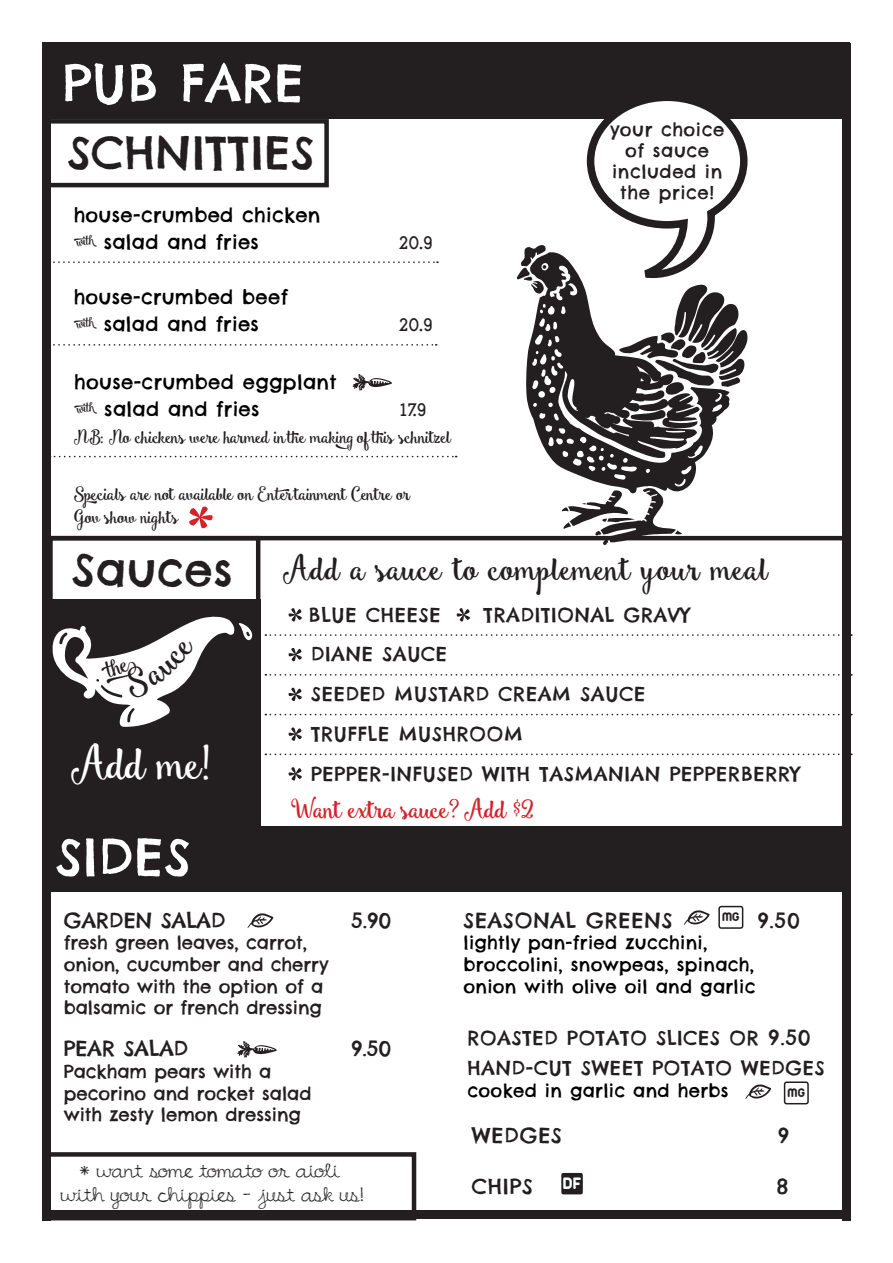
<style>
.page{position:relative;width:893px;height:1263px;background:#fff}
.page>*{position:absolute;margin:0;border:0;box-sizing:border-box;transform-origin:0 0}
.t1{font:51px "Chelsea Market";letter-spacing:.015em;color:#fff}
.t2{font:45px "Chelsea Market";letter-spacing:.015em;color:#231f20}
.t3{font:45px "Smoothie Shoppe";color:#fff}
.t4{font:33px "Smoothie Shoppe";letter-spacing:-.035em;color:#231f20}
.t5{font:25.5px "Smoothie Shoppe";letter-spacing:-.08em;color:#d1232a}
.COpy{font:21px "Chelsea Market";letter-spacing:.035em;color:#231f20}
.COpy-2{font:21px "Chelsea Market";color:#231f20}
.Underlined_menu_copy{font:19.5px "Chelsea Market";letter-spacing:.035em;color:#231f20}
.Underlined_menu_copy-2{font:19.5px/27px "Chelsea Market";letter-spacing:.02em;color:#000}
.COpy-3{font:19.5px/30px "Chelsea Market";letter-spacing:.035em;color:#231f20}
.Underlined_menu_copy-3{font:900 19.5px "Martell";color:#231f20}
.t6{font:18px/21.6px "Chelsea Market";color:#231f20}
.Underlined_menu_copy-4{font:18px/23.4px "Smoothie Shoppe";letter-spacing:-.07em;color:#231f20}
.COpy-4{font:18px/21.6px "Chelsea Market";letter-spacing:.02em;color:#000}
.t7{font:18px/24px "Irish Spaghetti";color:#231f20;text-align:center}
.t8{font:18px/21px "Chelsea Market";letter-spacing:.035em;color:#231f20;text-align:center}
.COpy-5{font:18px "Arista 2.0";color:#fff}
.COpy-6{font:13.5px "Arista 2.0";color:#231f20}
.s1{font-family:"Smoothie Shoppe";color:#231f20}
.s2{font-size:21px}
</style>
<div class="page">
<svg style="left:237px;top:1041px;width:40px;height:17px"></svg>
<svg style="left:247px;top:913px;width:26px;height:15px"></svg>
<div style="left:44px;top:1152px;width:372px;height:68px;border:4px solid #231f20"></div>
<div style="left:842px;top:43px;width:8px;height:1177px;background:#231f20"></div>
<div style="left:43px;top:43px;width:8px;height:1177px;background:#231f20"></div>
<div style="left:44px;top:119px;width:285px;height:68px;border:4px solid #231f20"></div>
<div style="left:43px;top:43px;width:807px;height:76px;background:#231f20"></div>
<svg style="left:516px;top:101px;width:235px;height:444px"></svg>
<div style="left:48px;top:600px;width:212px;height:227px;background:#231f20"></div>
<div style="left:48px;top:536px;width:212px;height:68px;border:4px solid #231f20"></div>
<hr style="left:48px;top:536px;width:799px;height:4px;background:#231f20">
<div style="left:43px;top:1210px;width:807px;height:8px;background:#231f20"></div>
<svg style="left:53px;top:261px;width:385px;height:2px"></svg>
<svg style="left:53px;top:344px;width:384px;height:2px"></svg>
<svg style="left:51px;top:456px;width:406px;height:1px"></svg>
<svg style="left:189px;top:507px;width:24px;height:21px"></svg>
<svg style="left:265px;top:634px;width:587px;height:2px"></svg>
<svg style="left:265px;top:674px;width:587px;height:2px"></svg>
<svg style="left:265px;top:714px;width:587px;height:1px"></svg>
<svg style="left:265px;top:753px;width:587px;height:2px"></svg>
<svg style="left:289px;top:608px;width:13px;height:13px"></svg>
<svg style="left:457px;top:608px;width:13px;height:13px"></svg>
<svg style="left:289px;top:648px;width:13px;height:13px"></svg>
<svg style="left:289px;top:688px;width:13px;height:13px"></svg>
<svg style="left:289px;top:727px;width:13px;height:14px"></svg>
<svg style="left:289px;top:767px;width:13px;height:13px"></svg>
<svg style="left:352px;top:374px;width:40px;height:17px"></svg>
<div style="left:718px;top:906px;width:25px;height:23px;border:2px solid #231f20;border-radius:2px"></div>
<div style="left:43px;top:827px;width:807px;height:65px;background:#231f20"></div>
<svg style="left:684px;top:910px;width:26px;height:15px"></svg>
<div style="left:561px;top:1173px;width:22px;height:21px;background:#231f20;border-radius:2px"></div>
<div style="left:784px;top:1081px;width:25px;height:23px;border:2px solid #231f20;border-radius:2px"></div>
<svg style="left:745px;top:1084px;width:26px;height:15px"></svg>
<svg style="left:52px;top:616px;width:201px;height:111px"></svg>
<p class="t1" style="left:63px;top:50px;width:242px">PUB FARE</p>
<p class="t2" style="left:68px;top:123px;width:248px">SCHNITTIES</p>
<p class="Underlined_menu_copy-2" style="left:74px;top:201px;width:248px">house-crumbed chicken <span class="s1">}</span> salad and fries</p>
<p class="Underlined_menu_copy-2" style="left:74px;top:284px;width:216px">house-crumbed beef <span class="s1">}</span> salad and fries</p>
<p class="Underlined_menu_copy-3" style="left:398px;top:231px;width:37px">20.9</p>
<p class="Underlined_menu_copy-3" style="left:398px;top:313px;width:37px">20.9</p>
<p class="Underlined_menu_copy-2" style="left:74px;top:368px;width:264px">house-crumbed eggplant <span class="s1">}</span> salad and fries</p>
<p class="Underlined_menu_copy-3" style="left:399px;top:398px;width:30px">17.9</p>
<p class="Underlined_menu_copy-4" style="left:74px;top:427px;width:379px">NB: No chickens were harmed in the making of this schnitzel</p>
<p class="Underlined_menu_copy-4" style="left:74px;top:483px;width:339px">Specials are not available on Entertainment Centre or<br>Gov show nights</p>
<p class="t8" style="left:610px;top:119px;width:116px">your choice of sauce included in the price!</p>
<p class="t2" style="left:72px;top:540px;width:162px">Sauces</p>
<p class="t3" style="left:71px;top:736px;width:141px">Add me!</p>
<p class="t1" style="left:56px;top:824px;width:136px">SIDES</p>
<p class="t4" style="left:283px;top:548px;width:488px">Add a sauce to complement your meal</p>
<p class="Underlined_menu_copy" style="left:309px;top:602px;width:133px">BLUE CHEESE</p>
<p class="Underlined_menu_copy" style="left:484px;top:602px;width:208px">TRADITIONAL GRAVY</p>
<p class="Underlined_menu_copy" style="left:311px;top:642px;width:138px">DIANE SAUCE</p>
<p class="Underlined_menu_copy" style="left:311px;top:681px;width:336px">SEEDED MUSTARD CREAM SAUCE</p>
<p class="Underlined_menu_copy" style="left:311px;top:721px;width:213px">TRUFFLE MUSHROOM</p>
<p class="Underlined_menu_copy" style="left:311px;top:761px;width:491px">PEPPER-INFUSED WITH TASMANIAN PEPPERBERRY</p>
<p class="t5" style="left:291px;top:794px;width:245px">Want extra sauce? Add $2</p>
<p class="COpy-2" style="left:64px;top:907px;width:163px">GARDEN SALAD</p>
<p class="COpy" style="left:351px;top:907px;width:42px">5.90</p>
<p class="t6" style="left:64px;top:932px;width:266px">fresh green leaves, carrot, onion, cucumber and cherry tomato with the option of a balsamic or french dressing</p>
<p class="COpy-2" style="left:64px;top:1035px;width:126px">PEAR SALAD</p>
<p class="COpy" style="left:351px;top:1035px;width:42px">9.50</p>
<p class="t6" style="left:64px;top:1060px;width:249px">Packham pears with a pecorino and rocket salad with zesty lemon dressing</p>
<p class="t7" style="left:61px;top:1161px;width:305px">* want some tomato or aioli with your chippies - just ask us!</p>
<p class="COpy" style="left:463px;top:907px;width:210px">SEASONAL GREENS</p>
<p class="COpy" style="left:757px;top:907px;width:44px">9.50</p>
<p class="COpy-4" style="left:463px;top:932px;width:293px">lightly pan-fried zucchini, broccolini, snowpeas, spinach, onion with olive oil and garlic</p>
<p class="COpy-3" style="left:467px;top:1023px;width:359px">ROASTED POTATO SLICES OR <span class="s2">9.50<br></span>HAND-CUT SWEET POTATO WEDGES</p>
<p class="COpy-4" style="left:467px;top:1079px;width:263px">cooked in garlic and herbs</p>
<p class="COpy" style="left:472px;top:1122px;width:92px">WEDGES</p>
<p class="COpy" style="left:778px;top:1122px;width:13px">9</p>
<p class="COpy" style="left:472px;top:1173px;width:62px">CHIPS</p>
<p class="COpy" style="left:776px;top:1173px;width:14px">8</p>
<p class="COpy-6" style="left:722px;top:909px;width:19px">MG</p>
<p class="COpy-6" style="left:787px;top:1084px;width:19px">MG</p>
<p class="COpy-5" style="left:563px;top:1172px;width:20px">DF</p>
</div>
